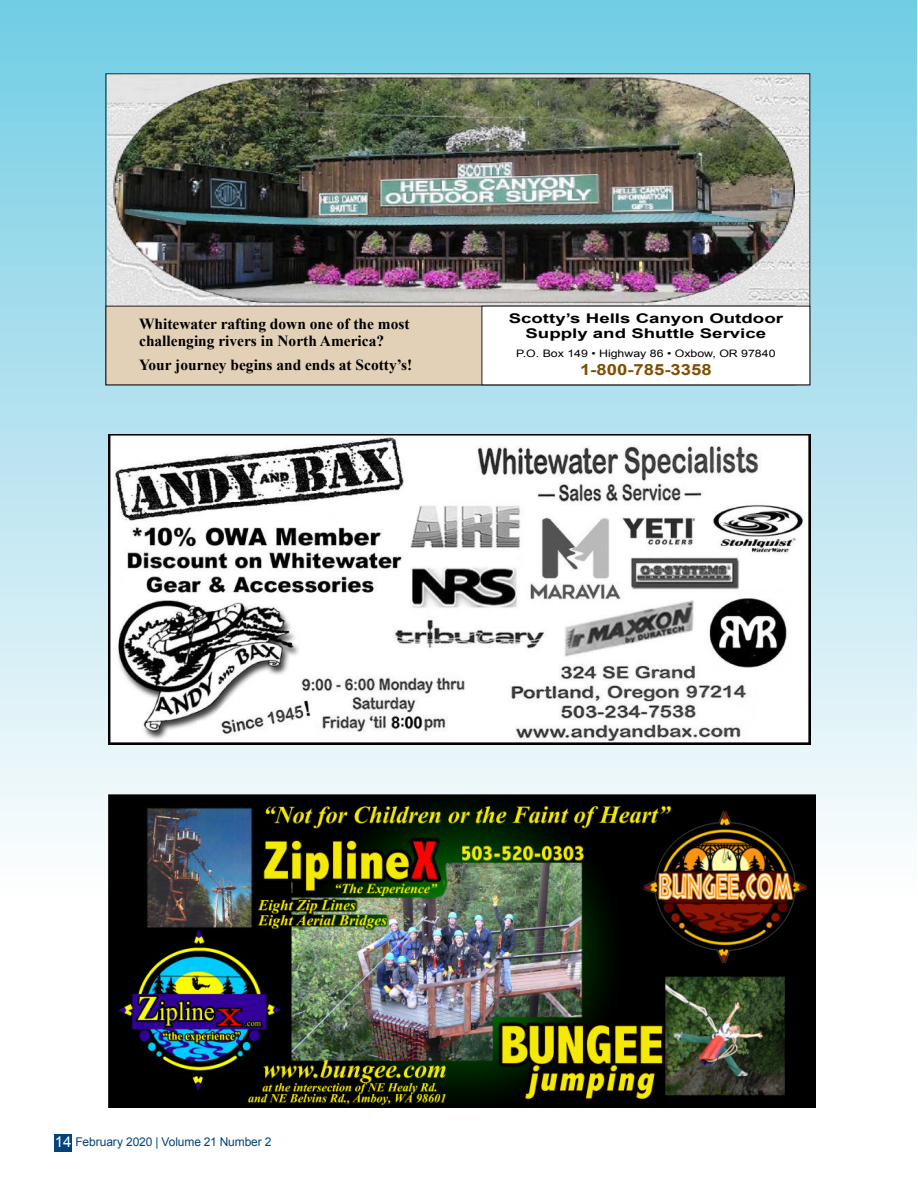
<style>
.page{position:relative;width:918px;height:1188px;background:#fff}
.page>*{position:absolute;margin:0;border:0;box-sizing:border-box;transform-origin:0 0}
.t1{font:700 15.45px/17.4px "Times New Roman";color:#000}
.t2{font:700 15.45px "Arial";color:#7e4f00;scale:1.2 1}
.t3{font:15px "Arial";color:#fff}
.t4{font:700 13.35px/15.3px "Arial";color:#000;text-align:center;scale:1.4 1}
.t5{font:12px "Arial";letter-spacing:-.01em;color:#00447b}
.t6{font:10.35px "Arial";color:#000;scale:1.2 1}
</style>
<div class="page">
<div style="left:0;top:0;width:916px;height:1188px;background:linear-gradient(to bottom,#7acde3,#fff)"></div>
<img style="left:108px;top:434px;width:702px;height:311px">
<img style="left:108px;top:794px;width:707px;height:313px">
<div style="left:54px;top:1134px;width:18px;height:18px;background:#00447b"></div>
<img style="left:108px;top:76px;width:700px;height:230px">
<div style="left:106px;top:306px;width:690px;height:79px;background:#e2d0b7"></div>
<div style="left:482px;top:306px;width:328px;height:79px;background:#fff"></div>
<p class="t1" style="left:139px;top:315px;width:272px">Whitewater rafting down one of the most challenging rivers in North America?</p>
<p class="t1" style="left:139px;top:356px;width:275px">Your journey begins and ends at Scotty’s!</p>
<p class="t4" style="left:509px;top:311px;width:197px">Scotty’s Hells Canyon Outdoor<br>Supply and Shuttle Service</p>
<p class="t6" style="left:516px;top:347px;width:218px">P.O. Box 149 • Highway 86 • Oxbow, OR 97840</p>
<p class="t2" style="left:580px;top:360px;width:111px">1-800-785-3358</p>
<p class="t3" style="left:55px;top:1132px;width:18px">14</p>
<p class="t5" style="left:76px;top:1134px;width:197px">February 2020 | Volume 21 Number 2</p>
</div>
